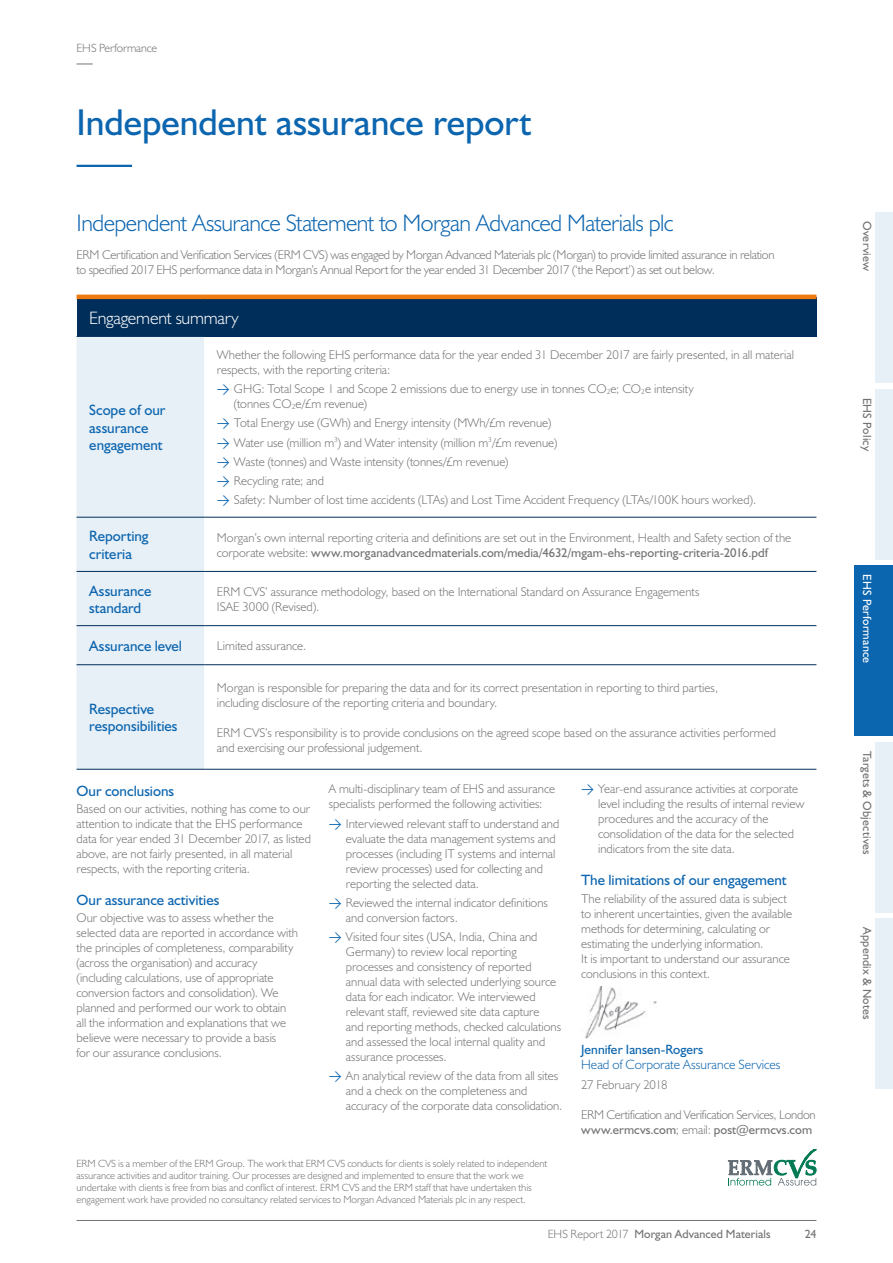
<style>
.page{position:relative;width:893px;height:1263px;background:#fff}
.page>*{position:absolute;margin:0;border:0;box-sizing:border-box;transform-origin:0 0}
.t1{font:37.5px "Humanist 521 BT";color:#0c65af}
.t2{font:300 24px "Humanist 521 BT";letter-spacing:-.025em;color:#0c65af}
.t3{font:300 18px "Humanist 521 BT";letter-spacing:-.01em;color:#fff}
.t4{font:15px/17.2px "Humanist 521 BT";color:#0c65af}
.t5{font:300 13.5px "Humanist 521 BT";letter-spacing:-.005em;color:#0c65af}
.t6{font:13.5px "Humanist 521 BT";letter-spacing:.005em;color:#0c65af}
.t7{font:300 12.75px/15px "Humanist 521 BT";color:#747373}
.t8{font:300 12.75px/15px "Humanist 521 BT";letter-spacing:-.02em;color:#747373}
.t9{font:300 12.75px/15px "Humanist 521 BT";letter-spacing:-.025em;color:#747373}
.t10{font:12px "Humanist 521 BT";letter-spacing:.01em;color:#747373}
.t11{font:12px "Humanist 521 BT";letter-spacing:.015em;color:#fff}
.t12{font:300 12px "Humanist 521 BT";letter-spacing:-.01em;color:#747373}
.t13{font:300 10.5px/12px "Humanist 521 BT";letter-spacing:-.005em;color:#747373}
.s1{font-family:"DIN";font-weight:400;color:#0c65af}
.s2{font-weight:400}
.s3{font-weight:300}
</style>
<div class="page">
<div style="left:875px;top:389px;width:18px;height:170px;background:#e7f0f7"></div>
<div style="left:875px;top:213px;width:18px;height:170px;background:#e7f0f7"></div>
<div style="left:855px;top:566px;width:38px;height:170px;background:#0c65af"></div>
<hr style="left:77px;top:1220px;width:739px;height:1px;background:#747373">
<svg style="left:77px;top:64px;width:16px;height:1px"></svg>
<div style="left:875px;top:742px;width:18px;height:170px;background:#e7f0f7"></div>
<div style="left:875px;top:918px;width:18px;height:171px;background:#e7f0f7"></div>
<hr style="left:77px;top:165px;width:55px;height:2px;background:#0c65af">
<div style="left:77px;top:297px;width:739px;height:39px;background:#002e5a"></div>
<div style="left:77px;top:337px;width:127px;height:432px;background:#e7f0f7"></div>
<hr style="left:77px;top:517px;width:127px;height:1px;background:#002e5a">
<hr style="left:77px;top:571px;width:127px;height:1px;background:#002e5a">
<hr style="left:77px;top:625px;width:127px;height:1px;background:#002e5a">
<hr style="left:77px;top:664px;width:127px;height:1px;background:#002e5a">
<hr style="left:77px;top:769px;width:127px;height:1px;background:#002e5a">
<hr style="left:204px;top:517px;width:612px;height:1px;background:#002e5a">
<hr style="left:204px;top:571px;width:612px;height:1px;background:#002e5a">
<hr style="left:204px;top:625px;width:612px;height:1px;background:#002e5a">
<hr style="left:204px;top:664px;width:612px;height:1px;background:#002e5a">
<hr style="left:204px;top:769px;width:612px;height:1px;background:#002e5a">
<hr style="left:77px;top:295px;width:127px;height:4px;background:#ef7b10">
<hr style="left:204px;top:295px;width:612px;height:4px;background:#ef7b10">
<hr style="left:77px;top:336px;width:127px;height:1px;background:#002e5a">
<hr style="left:204px;top:336px;width:612px;height:1px;background:#002e5a">
<img style="left:585px;top:986px;width:72px;height:52px">
<svg style="left:728px;top:1149px;width:88px;height:36px"></svg>
<p class="t12" style="left:77px;top:40px;width:82px">EHS Performance</p>
<h1 class="t1" style="left:77px;top:99px;width:457px">Independent assurance report</h1>
<h2 class="t2" style="left:77px;top:208px;width:598px">Independent Assurance Statement to Morgan Advanced Materials plc</h2>
<p class="t8" style="left:77px;top:247px;width:699px">ERM Certification and Verification Services (ERM CVS) was engaged by Morgan Advanced Materials plc (Morgan) to provide limited assurance in relation to specified 2017 EHS performance data in Morgan’s Annual Report for the year ended 31 December 2017 (‘the Report’) as set out below.</p>
<h3 class="t3" style="left:89px;top:306px;width:151px">Engagement summary</h3>
<p class="t4" style="left:89px;top:401px;width:78px">Scope of our assurance engagement</p>
<p class="t7" style="left:217px;top:347px;width:579px">Whether the following EHS performance data for the year ended 31 December 2017 are fairly presented, in all material respects, with the reporting criteria:</p>
<p class="t7" style="left:234px;top:381px;width:461px;text-indent:-17px"><span class="s1">&gt;</span> GHG: Total Scope 1 and Scope 2 emissions due to energy use in tonnes CO<sub>2</sub>e; CO<sub>2</sub>e intensity (tonnes CO<sub>2</sub>e/£m revenue)</p>
<p class="t7" style="left:217px;top:413px;width:541px;line-height:19.2px"><span class="s1">&gt;</span> Total Energy use (GWh) and Energy intensity (MWh/£m revenue)<br><span class="s1">&gt;</span> Water use (million m<sup>3</sup>) and Water intensity (million m<sup>3</sup>/£m revenue)<br><span class="s1">&gt;</span> Waste (tonnes) and Waste intensity (tonnes/£m revenue)<br><span class="s1">&gt;</span> Recycling rate; and<br><span class="s1">&gt;</span> Safety: Number of lost time accidents (LTAs) and Lost Time Accident Frequency (LTAs/100K hours worked).</p>
<p class="t4" style="left:89px;top:527px;width:61px">Reporting criteria</p>
<p class="t7" style="left:217px;top:530px;width:576px">Morgan’s own internal reporting criteria and definitions are set out in the Environment, Health and Safety section of the corporate website: <span class="s2">www.morganadvancedmaterials.com/media/4632/mgam-ehs-reporting-criteria-2016.pdf</span></p>
<p class="t4" style="left:89px;top:582px;width:64px">Assurance standard</p>
<p class="t7" style="left:217px;top:584px;width:484px">ERM CVS’ assurance methodology, based on the International Standard on Assurance Engagements<br>ISAE 3000 (Revised).</p>
<p class="t4" style="left:89px;top:637px;width:94px">Assurance level</p>
<p class="t7" style="left:217px;top:638px;width:91px">Limited assurance.</p>
<p class="t4" style="left:89px;top:700px;width:90px">Respective responsibilities</p>
<p class="t7" style="left:217px;top:680px;width:503px">Morgan is responsible for preparing the data and for its correct presentation in reporting to third parties, including disclosure of the reporting criteria and boundary.</p>
<p class="t7" style="left:217px;top:725px;width:561px">ERM CVS’s responsibility is to provide conclusions on the agreed scope based on the assurance activities performed and exercising our professional judgement.</p>
<p class="t4" style="left:77px;top:781px;width:99px">Our conclusions</p>
<p class="t7" style="left:77px;top:801px;width:236px">Based on our activities, nothing has come to our attention to indicate that the EHS performance data for year ended 31 December 2017, as listed above, are not fairly presented, in all material respects, with the reporting criteria.</p>
<p class="t4" style="left:77px;top:891px;width:144px">Our assurance activities</p>
<p class="t7" style="left:77px;top:910px;width:223px">Our objective was to assess whether the selected data are reported in accordance with the principles of completeness, comparability (across the organisation) and accuracy (including calculations, use of appropriate conversion factors and consolidation). We planned and performed our work to obtain all the information and explanations that we believe were necessary to provide a basis<br>for our assurance conclusions.</p>
<p class="t7" style="left:329px;top:781px;width:228px">A multi-disciplinary team of EHS and assurance specialists performed the following activities:</p>
<p class="t7" style="left:346px;top:815px;width:215px;text-indent:-17px"><span class="s1">&gt;</span> Interviewed relevant staff to understand and evaluate the data management systems and processes (including IT systems and internal review processes) used for collecting and reporting the selected data.</p>
<p class="t7" style="left:346px;top:895px;width:204px;text-indent:-17px"><span class="s1">&gt;</span> Reviewed the internal indicator definitions and conversion factors.</p>
<p class="t7" style="left:346px;top:929px;width:217px;text-indent:-17px"><span class="s1">&gt;</span> Visited four sites (USA, India, China and Germany) to review local reporting processes and consistency of reported annual data with selected underlying source data for each indicator. We interviewed relevant staff, reviewed site data capture<br>and reporting methods, checked calculations and assessed the local internal quality and assurance processes.</p>
<p class="t7" style="left:346px;top:1068px;width:218px;text-indent:-17px"><span class="s1">&gt;</span> An analytical review of the data from all sites and a check on the completeness and accuracy of the corporate data consolidation.</p>
<p class="t13" style="left:77px;top:1158px;width:472px">ERM CVS is a member of the ERM Group. The work that ERM CVS conducts for clients is solely related to independent assurance activities and auditor training. Our processes are designed and implemented to ensure that the work we undertake with clients is free from bias and conflict of interest. ERM CVS and the ERM staff that have undertaken this engagement work have provided no consultancy related services to Morgan Advanced Materials plc in any respect.</p>
<p class="t7" style="left:598px;top:781px;width:208px;text-indent:-17px"><span class="s1">&gt;</span> Year-end assurance activities at corporate level including the results of internal review procedures and the accuracy of the consolidation of the data for the selected indicators from the site data.</p>
<p class="t4" style="left:581px;top:871px;width:207px">The limitations of our engagement</p>
<p class="t7" style="left:581px;top:890px;width:213px">The reliability of the assured data is subject to inherent uncertainties, given the available methods for determining, calculating or estimating the underlying information.<br>It is important to understand our assurance conclusions in this context.</p>
<p class="t6" style="left:581px;top:1041px;width:124px">Jennifer Iansen-Rogers</p>
<p class="t5" style="left:581px;top:1056px;width:201px">Head of Corporate Assurance Services</p>
<p class="t7" style="left:581px;top:1076px;width:88px">27 February 2018</p>
<p class="t9" style="left:581px;top:1106px;width:236px">ERM Certification and Verification Services, London <span class="s2">www.ermcvs.com</span>; email: <span class="s2">post@ermcvs.com</span></p>
<p class="t10" style="left:548px;top:1227px;width:224px"><span class="s3">EHS Report 2017</span> Morgan Advanced Materials</p>
<p class="t10" style="left:805px;top:1227px;width:13px">24</p>
<p class="t10" style="left:875px;top:221px;width:51px;rotate:90deg">Overview</p>
<p class="t10" style="left:875px;top:398px;width:55px;rotate:90deg">EHS Policy</p>
<p class="t11" style="left:875px;top:574px;width:90px;rotate:90deg">EHS Performance</p>
<p class="t10" style="left:875px;top:750px;width:106px;rotate:90deg">Targets &amp; Objectives</p>
<p class="t10" style="left:875px;top:927px;width:94px;rotate:90deg">Appendix &amp; Notes</p>
</div>
